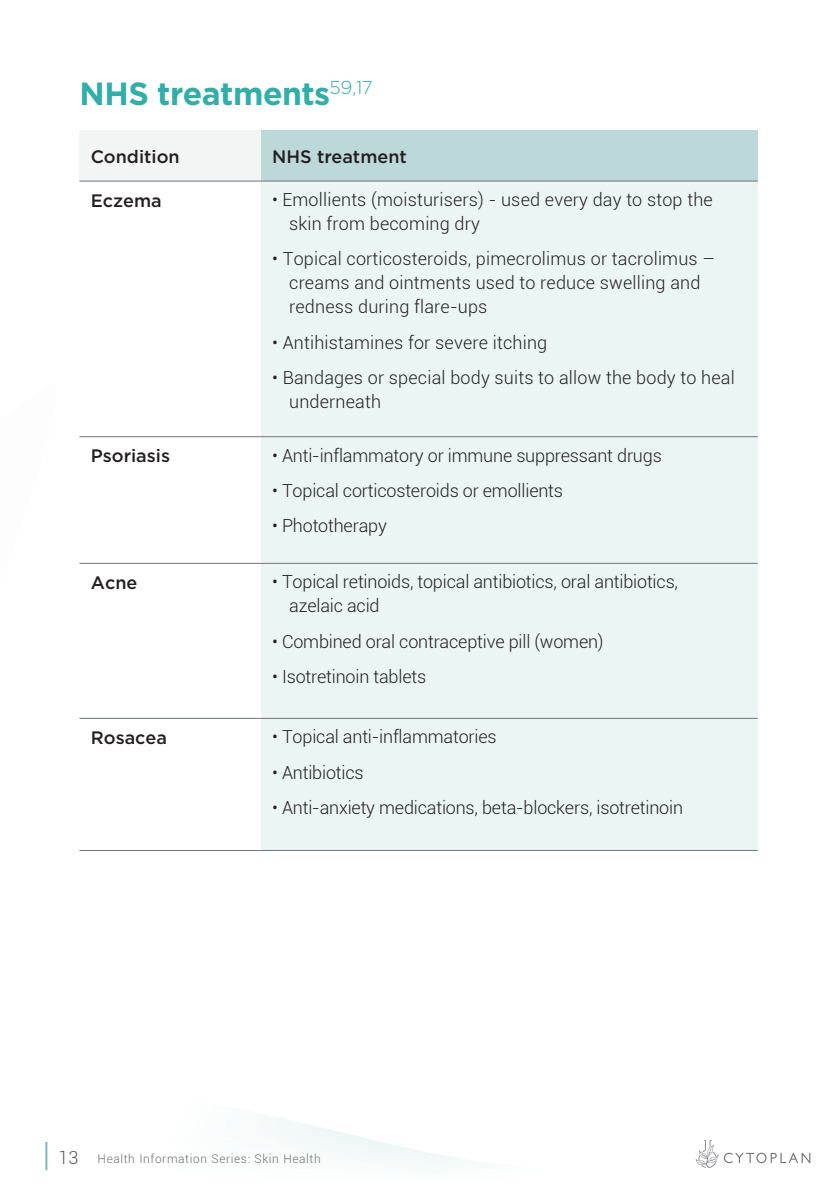
<style>
.page{position:relative;width:840px;height:1191px;background:#fff}
.page>*{position:absolute;margin:0;border:0;box-sizing:border-box;transform-origin:0 0}
.t1{font:700 32px "Gotham";letter-spacing:-.015em;color:#32aea8}
.t2{font:300 18px/24px "Roboto";letter-spacing:-.01em;color:#231f20}
.t3{font:300 18px/24px "Roboto";letter-spacing:.01em;color:#231f20}
.t4{font:500 18px "Gotham";color:#231f20}
.t5{font:300 12px "Roboto";letter-spacing:.05em;color:#6d706e}
.s1{font-size:18px;color:#57585a}
</style>
<div class="page">
<hr style="left:45px;top:1141px;width:2px;height:29px;background:#80b8b8">
<svg style="left:265px;top:1117px;width:546px;height:51px"></svg>
<div style="left:79px;top:130px;width:182px;height:51px;background:#f3f4f4"></div>
<div style="left:261px;top:130px;width:496px;height:51px;background:#bcd8d8"></div>
<div style="left:261px;top:182px;width:496px;height:668px;background:#ebf5f4"></div>
<hr style="left:79px;top:181px;width:182px;height:1px;background:#70757a">
<hr style="left:261px;top:181px;width:496px;height:1px;background:#70757a">
<hr style="left:79px;top:436px;width:182px;height:1px;background:#70757a">
<hr style="left:261px;top:436px;width:496px;height:1px;background:#70757a">
<hr style="left:79px;top:563px;width:182px;height:1px;background:#70757a">
<hr style="left:261px;top:563px;width:496px;height:1px;background:#70757a">
<hr style="left:79px;top:718px;width:182px;height:1px;background:#70757a">
<hr style="left:261px;top:718px;width:496px;height:1px;background:#70757a">
<hr style="left:261px;top:850px;width:496px;height:1px;background:#70757a">
<hr style="left:79px;top:850px;width:182px;height:1px;background:#70757a">
<h1 class="t1" style="left:79px;top:72px;width:295px">NHS treatments<sup>59,17</sup></h1>
<p class="t4" style="left:91px;top:145px;width:90px">Condition</p>
<p class="t4" style="left:272px;top:145px;width:136px">NHS treatment</p>
<p class="t4" style="left:91px;top:189px;width:72px">Eczema</p>
<p class="t3" style="left:289px;top:187px;width:425px;text-indent:-17px">• Emollients (moisturisers) - used every day to stop the skin from becoming dry</p>
<p class="t3" style="left:289px;top:246px;width:427px;text-indent:-17px">• Topical corticosteroids, pimecrolimus or tacrolimus – creams and ointments used to reduce swelling and redness during flare-ups</p>
<p class="t3" style="left:272px;top:329px;width:276px">• Antihistamines for severe itching</p>
<p class="t3" style="left:289px;top:365px;width:447px;text-indent:-17px">• Bandages or special body suits to allow the body to heal underneath</p>
<p class="t4" style="left:91px;top:444px;width:81px">Psoriasis</p>
<p class="t2" style="left:272px;top:442px;width:391px">• Anti-inflammatory or immune suppressant drugs</p>
<p class="t2" style="left:272px;top:478px;width:292px">• Topical corticosteroids or emollients</p>
<p class="t2" style="left:272px;top:513px;width:116px">• Phototherapy</p>
<p class="t4" style="left:91px;top:571px;width:48px">Acne</p>
<p class="t2" style="left:289px;top:569px;width:390px;text-indent:-17px">• Topical retinoids, topical antibiotics, oral antibiotics, azelaic acid</p>
<p class="t2" style="left:272px;top:628px;width:333px">• Combined oral contraceptive pill (women)</p>
<p class="t2" style="left:272px;top:664px;width:155px">• Isotretinoin tablets</p>
<p class="t4" style="left:91px;top:726px;width:78px">Rosacea</p>
<p class="t2" style="left:272px;top:724px;width:226px">• Topical anti-inflammatories</p>
<p class="t2" style="left:272px;top:759px;width:93px">• Antibiotics</p>
<p class="t2" style="left:272px;top:795px;width:412px">• Anti-anxiety medications, beta-blockers, isotretinoin</p>
<p class="t5" style="left:58px;top:1150px;width:263px"><span class="s1">13</span> Health Information Series: Skin Health</p>
</div>
